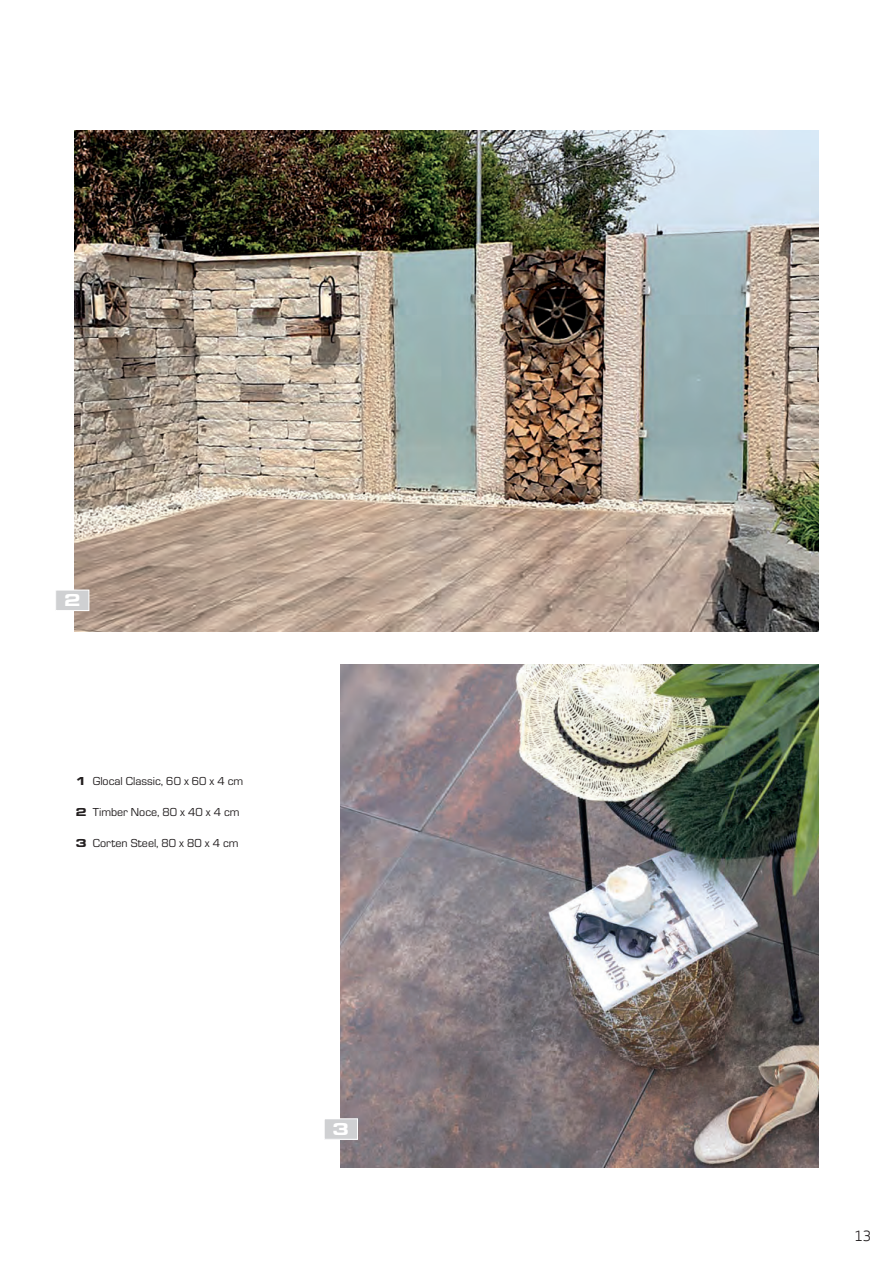
<style>
.page{position:relative;width:893px;height:1263px;background:#fff}
.page>*{position:absolute;margin:0;border:0;box-sizing:border-box;transform-origin:0 0}
.t1{font:900 18px "Eurostile Ext";color:#fff}
.t2{font:300 15px "Soleto";color:#231f20}
.t3{font:12px "Eurostile";color:#231f20}
.s1{font-family:"Eurostile Ext";font-weight:900}
</style>
<div class="page">
<img style="left:341px;top:664px;width:478px;height:503px">
<img style="left:74px;top:131px;width:745px;height:500px">
<div style="left:56px;top:590px;width:33px;height:21px;background:#cfd0d2"></div>
<div style="left:55px;top:590px;width:34px;height:21px;border:1px solid #fff"></div>
<div style="left:324px;top:1119px;width:33px;height:20px;background:#cfd0d2"></div>
<div style="left:324px;top:1118px;width:34px;height:22px;border:1px solid #fff"></div>
<h1 class="t1" style="left:64px;top:587px;width:19px">2</h1>
<p class="t3" style="left:75px;top:772px;width:170px"><span class="s1">1</span> Glocal Classic, 60 x 60 x 4 cm</p>
<p class="t3" style="left:75px;top:804px;width:166px"><span class="s1">2</span> Timber Noce, 80 x 40 x 4 cm</p>
<p class="t3" style="left:75px;top:835px;width:165px"><span class="s1">3</span> Corten Steel, 80 x 80 x 4 cm</p>
<h1 class="t1" style="left:332px;top:1115px;width:19px">3</h1>
<p class="t2" style="left:854px;top:1227px;width:19px">13</p>
</div>
